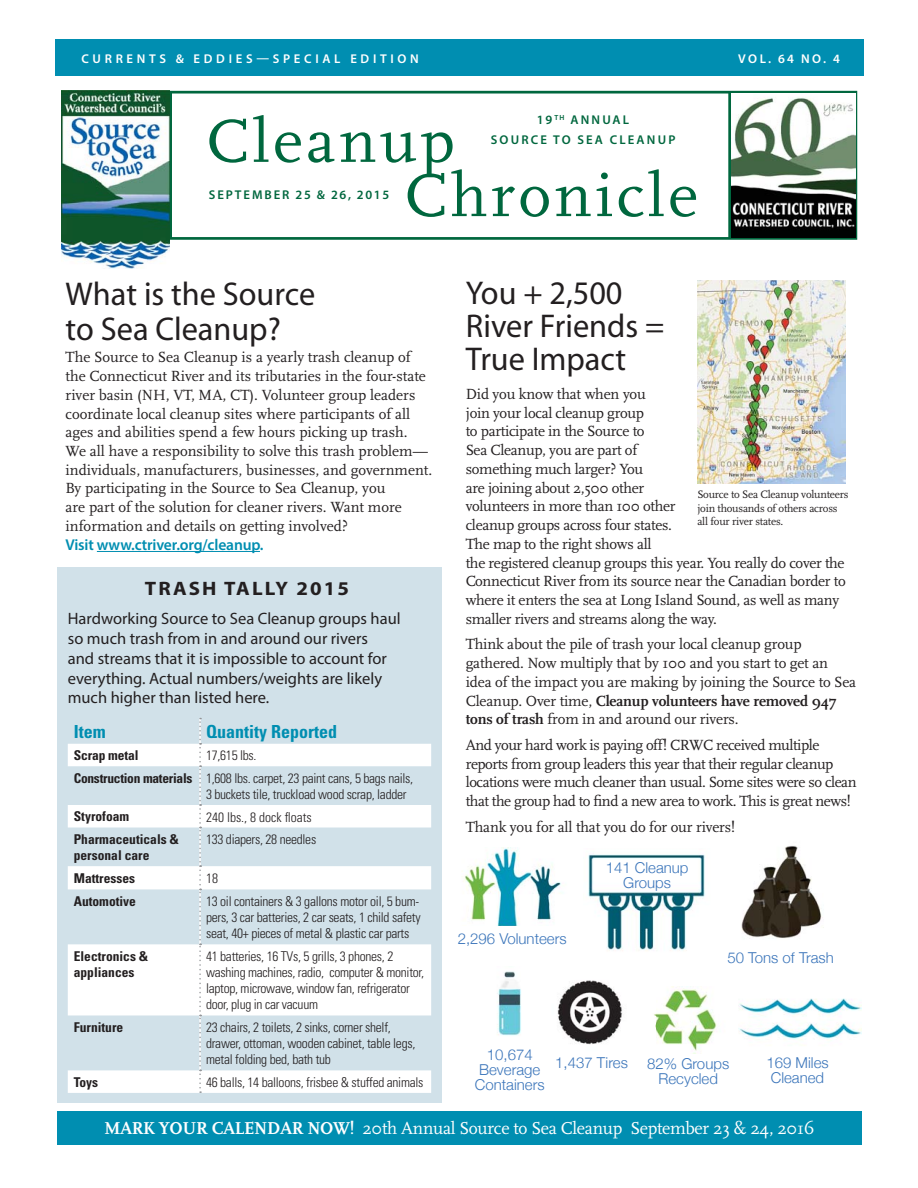
<style>
.page{position:relative;width:918px;height:1188px;background:#fff}
.page>*{position:absolute;margin:0;border:0;box-sizing:border-box;transform-origin:0 0}
.t1{font:63.45px/54.3px "Scala";letter-spacing:.05em;color:#00673e}
.t2{font:33px/33px "Myriad";color:#231f20}
.t3{font:700 19.5px "Myriad Pro";letter-spacing:.1em;color:#231f20;scale:1.07 1}
.t4{font:18px "Scala";letter-spacing:-.015em;color:#fff}
.t5{font:700 condensed 18px "Univers";color:#008eb1}
.t6{font:16.5px/19.8px "Myriad Pro";color:#231f20}
.t7{font:600 15.75px "Myriad Pro";letter-spacing:-.01em;color:#008eb1}
.t8{font:15.3px/18.8px "Scala";letter-spacing:-.02em;color:#231f20}
.t9{font:15.3px/18.8px "Scala LF";color:#231f20}
.t10{font:300 15px/15px "Helvetica Neue";color:#3b75ba;text-align:center}
.t11{font:300 condensed 13.5px/16.2px "Univers";letter-spacing:-.02em;color:#231f20}
.t12{font:700 condensed 13.5px/16.2px "Univers";color:#231f20}
.t13{font:300 condensed 13.5px "Univers";color:#231f20}
.t14{font:600 12.75px "Myriad Pro";letter-spacing:.29em;color:#fff}
.t15{font:600 12.75px/19.5px "Myriad Pro";letter-spacing:.17em;color:#00673e;text-align:center}
.t16{font:600 12.75px "Myriad Pro";letter-spacing:.15em;color:#00673e}
.t17{font:11.25px/13.5px "Scala";letter-spacing:-.02em;color:#231f20}
.s1{font-weight:700}
</style>
<div class="page">
<div style="left:169px;top:91px;width:688px;height:149px;border:3px solid #00673e"></div>
<hr style="left:97px;top:551px;width:163px;height:1px;background:#008eb1">
<div style="left:55px;top:39px;width:808px;height:37px;background:#008eb1"></div>
<img style="left:697px;top:280px;width:148px;height:203px">
<img style="left:731px;top:93px;width:124px;height:144px">
<img style="left:61px;top:91px;width:109px;height:177px">
<hr style="left:728px;top:93px;width:3px;height:145px;background:#00673e">
<div style="left:57px;top:567px;width:385px;height:536px;background:#d1e1e9"></div>
<div style="left:57px;top:1111px;width:804px;height:34px;background:#008eb1"></div>
<svg style="left:68px;top:744px;width:363px;height:349px"></svg>
<svg style="left:199px;top:718px;width:2px;height:375px"></svg>
<img style="left:741px;top:846px;width:83px;height:93px">
<img style="left:557px;top:980px;width:65px;height:65px">
<img style="left:739px;top:998px;width:122px;height:42px">
<img style="left:587px;top:854px;width:119px;height:97px">
<img style="left:462px;top:848px;width:99px;height:78px">
<img style="left:654px;top:987px;width:63px;height:66px">
<img style="left:497px;top:971px;width:24px;height:65px">
<p class="t14" style="left:81px;top:51px;width:339px">CURRENTS &amp; EDDIES—SPECIAL EDITION</p>
<p class="t14" style="left:738px;top:51px;width:103px">VOL. 64 NO. 4</p>
<p class="t15" style="left:491px;top:110px;width:186px">19<sup>TH</sup> ANNUAL<br>SOURCE TO SEA CLEANUP</p>
<h1 class="t1" style="left:404px;top:117px;width:295px;text-indent:-198px">Cleanup<br>Chronicle</h1>
<p class="t16" style="left:209px;top:187px;width:182px">SEPTEMBER 25 &amp; 26, 2015</p>
<h2 class="t2" style="left:66px;top:278px;width:251px;line-height:35.2px">What is the Source to Sea Cleanup?</h2>
<p class="t9" style="left:66px;top:349px;width:368px">The Source to Sea Cleanup is a yearly trash cleanup of the Connecticut River and its tributaries in the four-state river basin (NH, VT, MA, CT). Volunteer group leaders coordinate local cleanup sites where participants of all ages and abilities spend a few hours picking up trash.<br>We all have a responsibility to solve this trash problem— individuals, manufacturers, businesses, and government.<br>By participating in the Source to Sea Cleanup, you<br>are part of the solution for cleaner rivers. Want more information and details on getting involved?</p>
<p class="t7" style="left:66px;top:535px;width:200px">Visit www.ctriver.org/cleanup.</p>
<p class="t3" style="left:145px;top:581px;width:192px">TRASH TALLY 2015</p>
<p class="t6" style="left:68px;top:610px;width:334px">Hardworking Source to Sea Cleanup groups haul so much trash from in and around our rivers<br>and streams that it is impossible to account for everything. Actual numbers/weights are likely much higher than listed here.</p>
<p class="t5" style="left:74px;top:725px;width:34px">Item</p>
<p class="t5" style="left:206px;top:725px;width:133px">Quantity Reported</p>
<p class="t12" style="left:74px;top:749px;width:66px">Scrap metal</p>
<p class="t11" style="left:74px;top:746px;width:341px;line-height:22.5px;text-indent:132px">17,615 lbs.<br><span class="s1">Construction materials</span> 1,608 lbs. carpet, 23 paint cans, 5 bags nails,</p>
<p class="t11" style="left:206px;top:787px;width:202px">3 buckets tile, truckload wood scrap, ladder</p>
<p class="t12" style="left:74px;top:810px;width:57px">Styrofoam</p>
<p class="t13" style="left:206px;top:812px;width:107px">240 lbs., 8 dock floats</p>
<p class="t12" style="left:74px;top:832px;width:107px">Pharmaceuticals &amp; personal care</p>
<p class="t11" style="left:206px;top:833px;width:112px">133 diapers, 28 needles</p>
<p class="t12" style="left:74px;top:871px;width:63px">Mattresses</p>
<p class="t11" style="left:206px;top:871px;width:13px">18</p>
<p class="t12" style="left:74px;top:894px;width:64px">Automotive</p>
<p class="t11" style="left:206px;top:894px;width:216px;text-align:justify">13 oil containers &amp; 3 gallons motor oil, 5 bum&shy;pers, 3 car batteries, 2 car seats, 1 child safety seat, 40+ pieces of metal &amp; plastic car parts</p>
<p class="t12" style="left:74px;top:949px;width:76px">Electronics &amp; appliances</p>
<p class="t11" style="left:206px;top:949px;width:220px">41 batteries, 16 TVs, 5 grills, 3 phones, 2 washing machines, radio, computer &amp; monitor, laptop, microwave, window fan, refrigerator door, plug in car vacuum</p>
<p class="t12" style="left:74px;top:1020px;width:51px">Furniture</p>
<p class="t11" style="left:206px;top:1020px;width:211px">23 chairs, 2 toilets, 2 sinks, corner shelf, drawer, ottoman, wooden cabinet, table legs, metal folding bed, bath tub</p>
<p class="t12" style="left:74px;top:1075px;width:26px">Toys</p>
<p class="t11" style="left:206px;top:1075px;width:219px">46 balls, 14 balloons, frisbee &amp; stuffed animals</p>
<h2 class="t2" style="left:466px;top:279px;width:200px">You + 2,500<br>River Friends =<br>True Impact</h2>
<p class="t8" style="left:466px;top:385px;width:382px">Did you know that when you<br>join your local cleanup group<br>to participate in the Source to<br>Sea Cleanup, you are part of<br>something much larger? You<br>are joining about 2,500 other<br>volunteers in more than 100 other<br>cleanup groups across four states.<br>The map to the right shows all<br>the registered cleanup groups this year. You really do cover the Connecticut River from its source near the Canadian border to where it enters the sea at Long Island Sound, as well as many smaller rivers and streams along the way.</p>
<p class="t8" style="left:466px;top:636px;width:392px">Think about the pile of trash your local cleanup group gathered. Now multiply that by 100 and you start to get an idea of the impact you are making by joining the Source to Sea Cleanup. Over time, <span class="s1">Cleanup volunteers have removed 947 tons of trash</span> from in and around our rivers.</p>
<p class="t8" style="left:466px;top:736px;width:392px">And your hard work is paying off! CRWC received multiple reports from group leaders this year that their regular cleanup locations were much cleaner than usual. Some sites were so clean that the group had to find a new area to work. This is great news!</p>
<p class="t8" style="left:466px;top:818px;width:271px">Thank you for all that you do for our rivers!</p>
<p class="t17" style="left:697px;top:488px;width:153px">Source to Sea Cleanup volunteers join thousands of others across all four river states.</p>
<p class="t10" style="left:458px;top:931px;width:110px">2,296 Volunteers</p>
<p class="t10" style="left:606px;top:860px;width:84px">141 Cleanup<br>Groups</p>
<p class="t10" style="left:727px;top:949px;width:108px">50 Tons of Trash</p>
<p class="t10" style="left:475px;top:1047px;width:71px">10,674<br>Beverage<br>Containers</p>
<p class="t10" style="left:766px;top:1055px;width:64px;text-align:left">169 Miles<br>Cleaned</p>
<p class="t10" style="left:555px;top:1055px;width:74px">1,437 Tires</p>
<p class="t10" style="left:647px;top:1056px;width:83px">82% Groups<br>Recycled</p>
<p class="t4" style="left:104px;top:1120px;width:712px"><span class="s1">MARK YOUR CALENDAR NOW!</span> 20th Annual Source to Sea Cleanup September 23 &amp; 24, 2016</p>
</div>
